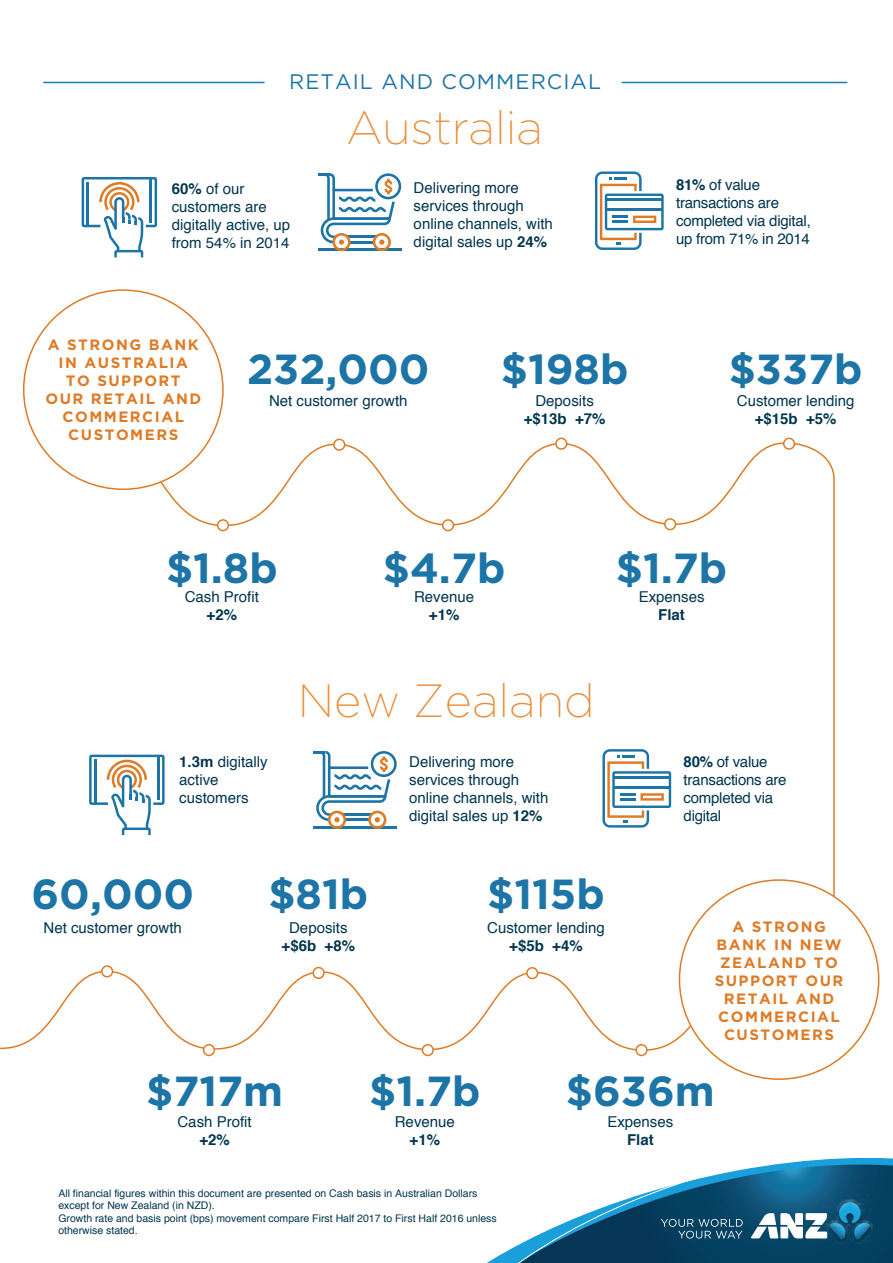
<style>
.page{position:relative;width:893px;height:1263px;background:#fff}
.page>*{position:absolute;margin:0;border:0;box-sizing:border-box;transform-origin:0 0}
.t1{font:200 46.5px "Gotham";color:#ea8b36}
.t2{font:700 42px "Gotham";color:#1c75a6}
.t3{font:21px "Gotham";letter-spacing:.05em;color:#1c75a6}
.t4{font:15px/18px "Helvetica";color:#02364f}
.t5{font:700 15px/18px "Gotham";letter-spacing:.1em;color:#de7b26;text-align:center}
.t6{font:700 15px "Helvetica";color:#02364f}
.t7{font:10.5px/12.6px "Helvetica";color:#02364f}
.s1{font-weight:700}
</style>
<div class="page">
<svg style="left:158px;top:442px;width:677px;height:528px"></svg>
<svg style="left:112px;top:970px;width:594px;height:82px"></svg>
<svg style="left:0;top:971px;width:102px;height:79px"></svg>
<div style="left:679px;top:880px;width:199px;height:199px;background:#fff;border-radius:50%"></div>
<hr style="left:44px;top:82px;width:220px;height:1px;background:#127dbd">
<hr style="left:622px;top:82px;width:224px;height:1px;background:#127dbd">
<svg style="left:487px;top:1157px;width:405px;height:106px"></svg>
<svg style="left:518px;top:1165px;width:374px;height:98px"></svg>
<div style="left:218px;top:520px;width:10px;height:11px;background:#fff;border-radius:50%"></div>
<div style="left:217px;top:519px;width:12px;height:12px;border:2px solid #de7b26;border-radius:50%"></div>
<div style="left:101px;top:965px;width:12px;height:13px;border:2px solid #de7b26;border-radius:50%"></div>
<div style="left:204px;top:1045px;width:10px;height:10px;background:#fff;border-radius:50%"></div>
<div style="left:203px;top:1044px;width:12px;height:12px;border:2px solid #de7b26;border-radius:50%"></div>
<div style="left:313px;top:968px;width:11px;height:10px;background:#fff;border-radius:50%"></div>
<div style="left:312px;top:967px;width:13px;height:12px;border:2px solid #de7b26;border-radius:50%"></div>
<div style="left:422px;top:1045px;width:11px;height:10px;background:#fff;border-radius:50%"></div>
<div style="left:421px;top:1044px;width:13px;height:12px;border:2px solid #de7b26;border-radius:50%"></div>
<div style="left:527px;top:968px;width:10px;height:10px;background:#fff;border-radius:50%"></div>
<div style="left:526px;top:967px;width:12px;height:12px;border:2px solid #de7b26;border-radius:50%"></div>
<div style="left:636px;top:1045px;width:10px;height:10px;background:#fff;border-radius:50%"></div>
<div style="left:635px;top:1044px;width:12px;height:12px;border:2px solid #de7b26;border-radius:50%"></div>
<div style="left:334px;top:439px;width:10px;height:11px;background:#fff;border-radius:50%"></div>
<div style="left:333px;top:439px;width:12px;height:12px;border:2px solid #de7b26;border-radius:50%"></div>
<div style="left:442px;top:520px;width:11px;height:11px;background:#fff;border-radius:50%"></div>
<div style="left:442px;top:519px;width:12px;height:12px;border:2px solid #de7b26;border-radius:50%"></div>
<div style="left:556px;top:438px;width:10px;height:11px;background:#fff;border-radius:50%"></div>
<div style="left:555px;top:438px;width:12px;height:12px;border:2px solid #de7b26;border-radius:50%"></div>
<div style="left:664px;top:519px;width:11px;height:11px;background:#fff;border-radius:50%"></div>
<div style="left:664px;top:518px;width:12px;height:12px;border:2px solid #de7b26;border-radius:50%"></div>
<div style="left:783px;top:438px;width:11px;height:11px;background:#fff;border-radius:50%"></div>
<div style="left:783px;top:438px;width:12px;height:12px;border:2px solid #de7b26;border-radius:50%"></div>
<svg style="left:82px;top:177px;width:75px;height:80px"></svg>
<svg style="left:595px;top:171px;width:68px;height:79px"></svg>
<svg style="left:318px;top:173px;width:83px;height:78px"></svg>
<svg style="left:89px;top:755px;width:76px;height:80px"></svg>
<svg style="left:602px;top:749px;width:69px;height:79px"></svg>
<svg style="left:313px;top:751px;width:84px;height:78px"></svg>
<h3 class="t3" style="left:289px;top:69px;width:314px">RETAIL AND COMMERCIAL</h3>
<h1 class="t1" style="left:346px;top:103px;width:198px">Australia</h1>
<p class="t4" style="left:172px;top:181px;width:120px"><span class="s1">60%</span> of our customers are digitally active, up from 54% in 2014</p>
<p class="t4" style="left:676px;top:176px;width:136px"><span class="s1">81%</span> of value transactions are completed via digital, up from 71% in 2014</p>
<p class="t4" style="left:413px;top:180px;width:141px">Delivering more services through online channels, with digital sales up <span class="s1">24%</span></p>
<p class="t5" style="left:45px;top:336px;width:157px">A STRONG BANK<br>IN AUSTRALIA<br>TO SUPPORT<br>OUR RETAIL AND<br>COMMERCIAL<br>CUSTOMERS</p>
<h2 class="t2" style="left:247px;top:341px;width:184px">232,000</h2>
<p class="t4" style="left:269px;top:393px;width:140px">Net customer growth</p>
<h2 class="t2" style="left:501px;top:341px;width:129px">$198b</h2>
<p class="t4" style="left:535px;top:393px;width:60px">Deposits</p>
<p class="t6" style="left:523px;top:412px;width:83px">+$13b +7%</p>
<h2 class="t2" style="left:728px;top:341px;width:135px">$337b</h2>
<p class="t4" style="left:736px;top:393px;width:119px">Customer lending</p>
<p class="t6" style="left:754px;top:412px;width:83px">+$15b +5%</p>
<h2 class="t2" style="left:166px;top:540px;width:113px">$1.8b</h2>
<p class="t4" style="left:185px;top:589px;width:76px">Cash Profit</p>
<p class="t6" style="left:207px;top:608px;width:32px">+2%</p>
<h2 class="t2" style="left:383px;top:540px;width:124px">$4.7b</h2>
<p class="t4" style="left:414px;top:589px;width:62px">Revenue</p>
<p class="t6" style="left:429px;top:608px;width:32px">+1%</p>
<h1 class="t1" style="left:298px;top:675px;width:298px">New Zealand</h1>
<h2 class="t2" style="left:616px;top:540px;width:113px">$1.7b</h2>
<p class="t4" style="left:638px;top:589px;width:67px">Expenses</p>
<p class="t6" style="left:658px;top:608px;width:28px">Flat</p>
<p class="t4" style="left:179px;top:754px;width:90px"><span class="s1">1.3m</span> digitally active customers</p>
<p class="t4" style="left:683px;top:754px;width:104px"><span class="s1">80%</span> of value transactions are completed via digital</p>
<p class="t4" style="left:409px;top:754px;width:141px">Delivering more services through online channels, with digital sales up <span class="s1">12%</span></p>
<h2 class="t2" style="left:31px;top:867px;width:164px">60,000</h2>
<p class="t4" style="left:43px;top:920px;width:140px">Net customer growth</p>
<h2 class="t2" style="left:268px;top:867px;width:101px">$81b</h2>
<p class="t4" style="left:289px;top:920px;width:60px">Deposits</p>
<p class="t6" style="left:281px;top:939px;width:75px">+$6b +8%</p>
<h2 class="t2" style="left:487px;top:867px;width:119px">$115b</h2>
<p class="t4" style="left:487px;top:920px;width:119px">Customer lending</p>
<p class="t6" style="left:509px;top:939px;width:75px">+$5b +4%</p>
<p class="t5" style="left:714px;top:918px;width:130px">A STRONG<br>BANK IN NEW<br>ZEALAND TO<br>SUPPORT OUR<br>RETAIL AND<br>COMMERCIAL<br>CUSTOMERS</p>
<h2 class="t2" style="left:146px;top:1063px;width:138px">$717m</h2>
<p class="t4" style="left:177px;top:1113px;width:76px">Cash Profit</p>
<p class="t6" style="left:199px;top:1133px;width:32px">+2%</p>
<h2 class="t2" style="left:369px;top:1063px;width:113px">$1.7b</h2>
<p class="t4" style="left:395px;top:1113px;width:62px">Revenue</p>
<p class="t6" style="left:409px;top:1133px;width:32px">+1%</p>
<h2 class="t2" style="left:566px;top:1063px;width:150px">$636m</h2>
<p class="t4" style="left:607px;top:1113px;width:67px">Expenses</p>
<p class="t6" style="left:627px;top:1133px;width:28px">Flat</p>
<p class="t7" style="left:58px;top:1188px;width:440px">All financial figures within this document are presented on Cash basis in Australian Dollars except for New Zealand (in NZD).<br>Growth rate and basis point (bps) movement compare First Half 2017 to First Half 2016 unless otherwise stated.</p>
</div>
